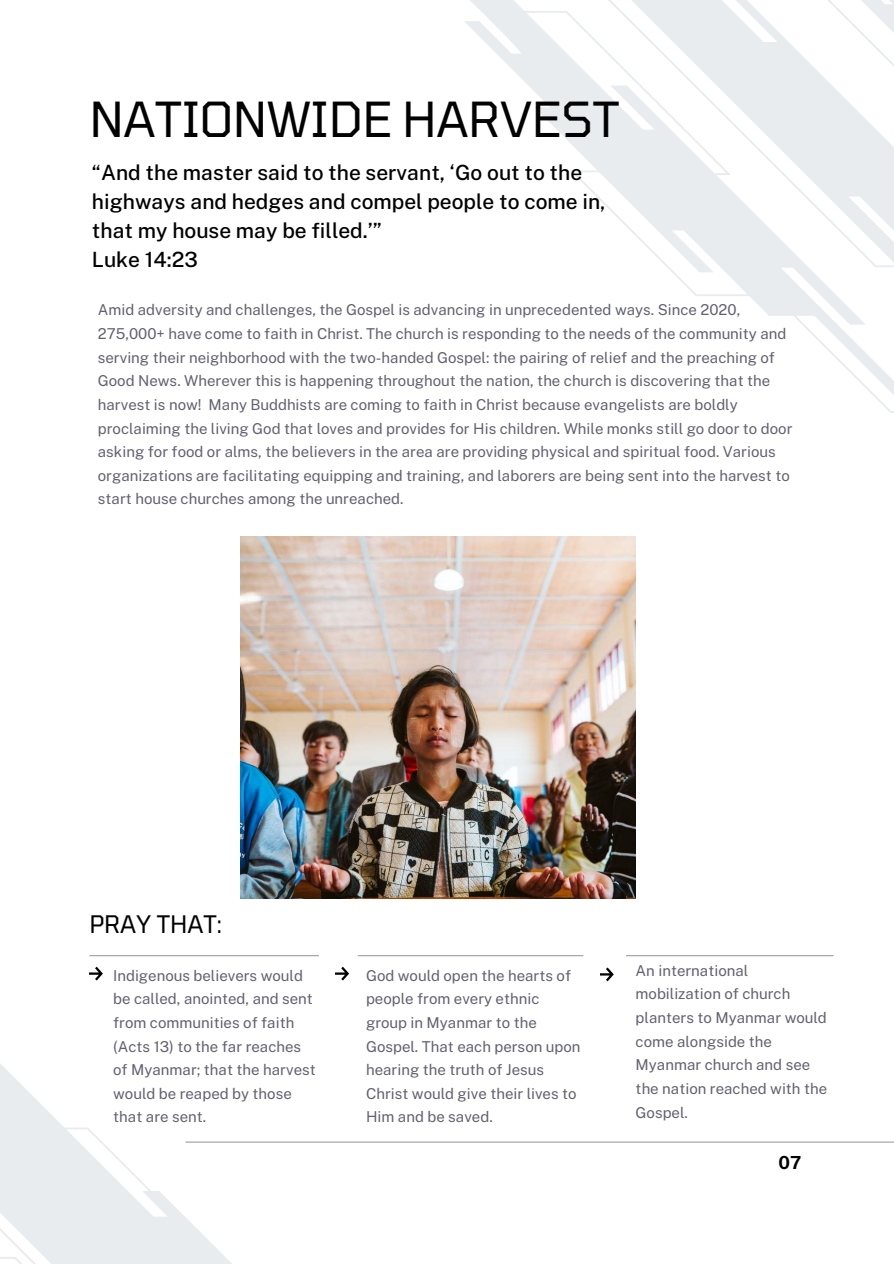
<style>
.page{position:relative;width:894px;height:1264px;background:#fff}
.page>*{position:absolute;margin:0;border:0;box-sizing:border-box;transform-origin:0 0}
.t1{font:48px "Tomorrow";letter-spacing:-.01em;color:#020202}
.t2{font:24px "Tomorrow";color:#020202}
.t3{font:500 21px/29.2px "Public Sans";color:#020202}
.t4{font:700 18px "Public Sans";color:#020202}
.t5{font:15px/23.7px "Public Sans";color:#626170}
</style>
<div class="page">
<svg style="left:0;top:956px;width:438px;height:307px"></svg>
<svg style="left:0;top:1127px;width:158px;height:136px"></svg>
<hr style="left:185px;top:1141px;width:708px;height:1px;background:#3d3d3d">
<svg style="left:464px;top:0;width:45px;height:66px"></svg>
<svg style="left:509px;top:0;width:384px;height:413px"></svg>
<img style="left:241px;top:536px;width:394px;height:362px">
<hr style="left:89px;top:955px;width:230px;height:1px;background:#3d3d3d">
<hr style="left:357px;top:955px;width:226px;height:1px;background:#3d3d3d">
<svg style="left:89px;top:966px;width:13px;height:14px"></svg>
<svg style="left:335px;top:966px;width:13px;height:14px"></svg>
<svg style="left:600px;top:967px;width:13px;height:14px"></svg>
<hr style="left:625px;top:955px;width:208px;height:1px;background:#3d3d3d">
<h1 class="t1" style="left:89px;top:81px;width:531px">NATIONWIDE HARVEST</h1>
<h3 class="t3" style="left:92px;top:156px;width:515px">“And the master said to the servant, ‘Go out to the highways and hedges and compel people to come in, that my house may be filled.’”<br>Luke 14:23</h3>
<p class="t5" style="left:98px;top:297px;width:696px">Amid adversity and challenges, the Gospel is advancing in unprecedented ways. Since 2020, 275,000+ have come to faith in Christ. The church is responding to the needs of the community and serving their neighborhood with the two-handed Gospel: the pairing of relief and the preaching of Good News. Wherever this is happening throughout the nation, the church is discovering that the harvest is now! Many Buddhists are coming to faith in Christ because evangelists are boldly proclaiming the living God that loves and provides for His children. While monks still go door to door asking for food or alms, the believers in the area are providing physical and spiritual food. Various organizations are facilitating equipping and training, and laborers are being sent into the harvest to start house churches among the unreached.</p>
<h2 class="t2" style="left:89px;top:904px;width:134px">PRAY THAT:</h2>
<p class="t5" style="left:113px;top:962px;width:204px">Indigenous believers would be called, anointed, and sent from communities of faith (Acts 13) to the far reaches of Myanmar; that the harvest would be reaped by those that are sent.</p>
<p class="t5" style="left:366px;top:962px;width:216px">God would open the hearts of people from every ethnic group in Myanmar to the<br>Gospel. That each person upon hearing the truth of Jesus<br>Christ would give their lives to<br>Him and be saved.</p>
<p class="t5" style="left:635px;top:957px;width:193px">An international mobilization of church planters to Myanmar would come alongside the<br>Myanmar church and see the nation reached with the<br>Gospel.</p>
<p class="t4" style="left:778px;top:1149px;width:24px">07</p>
</div>
